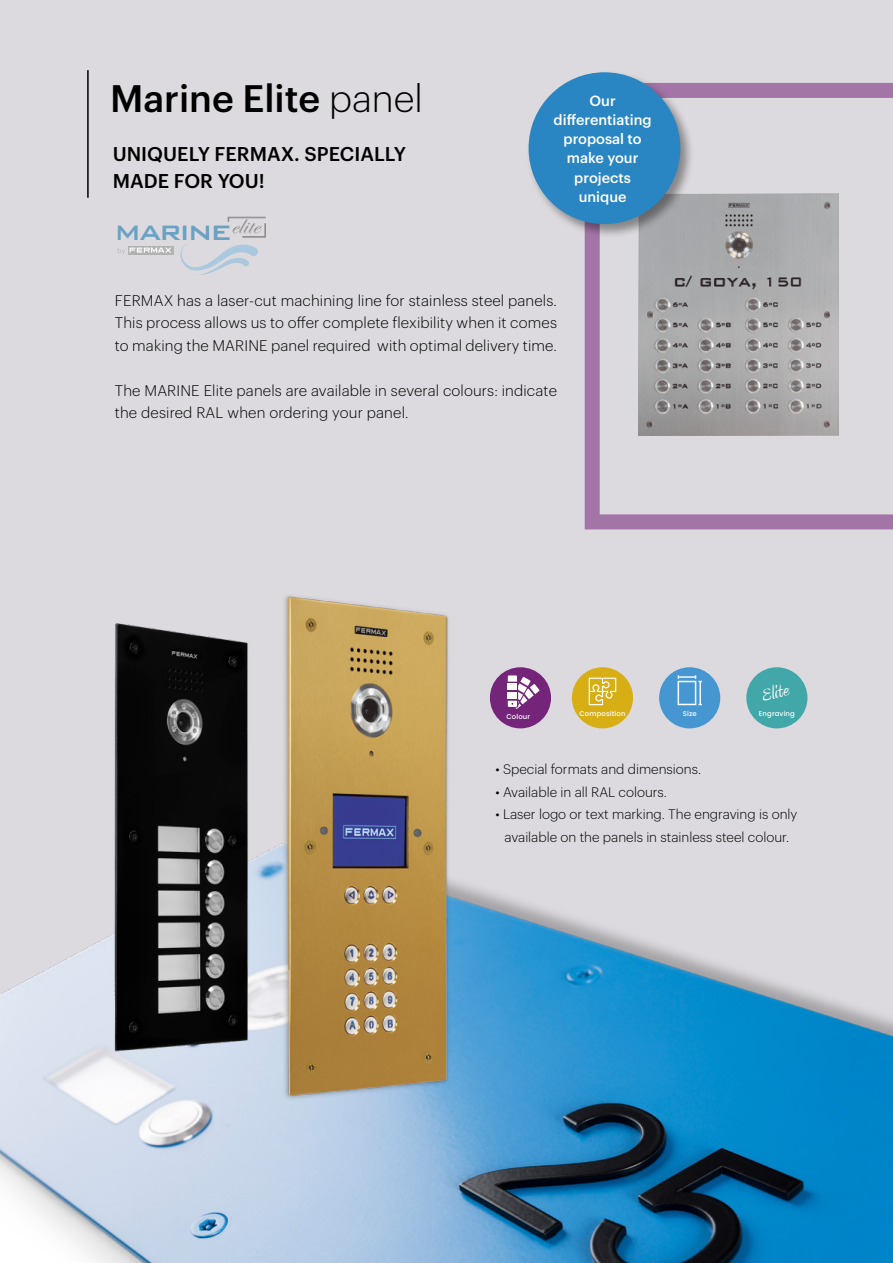
<style>
.page{position:relative;width:893px;height:1263px;background:#fff}
.page>*{position:absolute;margin:0;border:0;box-sizing:border-box;transform-origin:0 0}
.t1{font:500 37.5px "Graphik";color:#000}
.t2{font:500 34.05px "Bank Gothic BT";letter-spacing:-.05em;color:#69a2c2}
.t3{font:21.9px "Amienne";color:#fff}
.t4{font:500 19.5px/27px "Graphik";color:#000}
.t5{font:300 15px/22.5px "Graphik";letter-spacing:.01em;color:#000;text-align:justify}
.t6{font:500 14.4px/19px "Graphik";color:#fff;text-align:center}
.t7{font:300 13.5px/22.5px "Graphik";color:#000;text-align:center}
.t8{font:500 6.9px "Poppins";letter-spacing:.02em;color:#fff}
.s1{font-weight:300}
</style>
<div class="page">
<div style="left:0;top:0;width:893px;height:814px;background:#dcdade"></div>
<img style="left:0;top:814px;width:893px;height:449px">
<img style="left:104px;top:591px;width:164px;height:492px">
<svg style="left:585px;top:83px;width:308px;height:446px;background:#c1bcc3"></svg>
<hr style="left:87px;top:70px;width:2px;height:128px;background:#000">
<div style="left:526px;top:70px;width:169px;height:168px;background:#000;opacity:.39"></div>
<div style="left:529px;top:72px;width:151px;height:152px;background:#2a86c3;border-radius:50%"></div>
<svg style="left:128px;top:246px;width:45px;height:8px"></svg>
<svg style="left:118px;top:248px;width:53px;height:7px"></svg>
<svg style="left:180px;top:217px;width:86px;height:58px;background:#d3d5dc"></svg>
<div style="left:490px;top:667px;width:61px;height:61px;background:#74257a;border-radius:50%"></div>
<svg style="left:508px;top:675px;width:31px;height:34px"></svg>
<div style="left:572px;top:667px;width:61px;height:61px;background:#d7ae14;border-radius:50%"></div>
<svg style="left:589px;top:678px;width:27px;height:27px"></svg>
<div style="left:659px;top:667px;width:61px;height:61px;background:#4696d2;border-radius:50%"></div>
<svg style="left:678px;top:675px;width:24px;height:30px"></svg>
<div style="left:746px;top:667px;width:61px;height:61px;background:#42a7a8;border-radius:50%"></div>
<img style="left:268px;top:576px;width:202px;height:526px">
<h1 class="t1" style="left:110px;top:69px;width:314px">Marine Elite <span class="s1">panel</span></h1>
<h3 class="t4" style="left:113px;top:138px;width:295px">UNIQUELY FERMAX. SPECIALLY<br>MADE FOR YOU!</h3>
<h2 class="t2" style="left:115px;top:213px;width:146px">marine<sup>elite</sup></h2>
<p class="t6" style="left:554px;top:90px;width:100px">Our differentiating proposal to make your projects unique</p>
<p class="t5" style="left:115px;top:288px;width:444px">FERMAX has a laser-cut machining line for stainless steel panels.<br>This process allows us to offer complete flexibility when it comes to making the MARINE panel required with optimal delivery time.</p>
<p class="t5" style="left:115px;top:378px;width:444px">The MARINE Elite panels are available in several colours: indicate the desired RAL when ordering your panel.</p>
<h3 class="t3" style="left:759px;top:686px;width:30px;rotate:-14deg">Elite</h3>
<p class="t8" style="left:506px;top:711px;width:25px">Colour</p>
<p class="t8" style="left:579px;top:709px;width:47px">Composition</p>
<p class="t8" style="left:683px;top:709px;width:15px">Size</p>
<p class="t8" style="left:759px;top:709px;width:38px">Engraving</p>
<p class="t7" style="left:495px;top:757px;width:207px">• Special formats and dimensions.</p>
<p class="t7" style="left:495px;top:780px;width:173px">• Available in all RAL colours.</p>
<p class="t7" style="left:495px;top:802px;width:303px">• Laser logo or text marking. The engraving is only available on the panels in stainless steel colour.</p>
</div>
